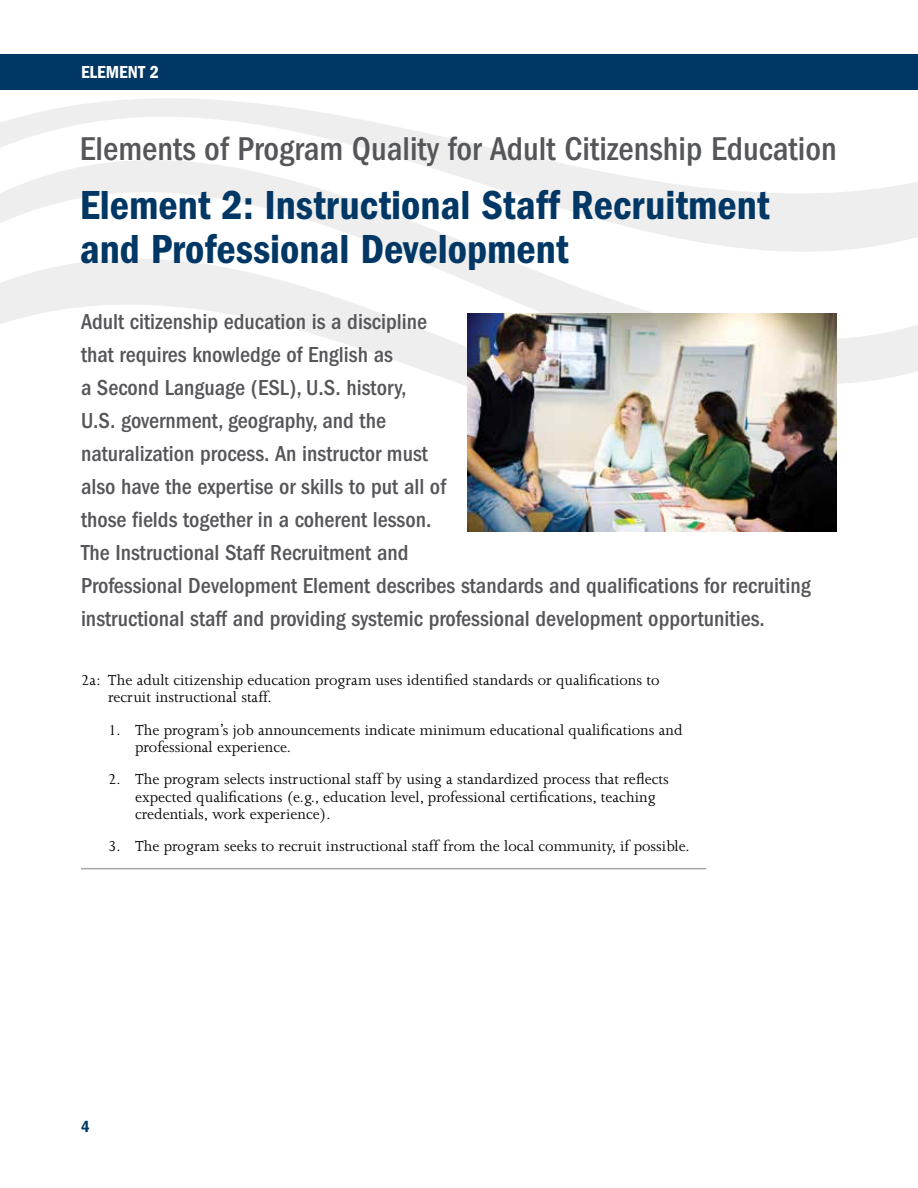
<style>
.page{position:relative;width:918px;height:1188px;background:#fff}
.page>*{position:absolute;margin:0;border:0;box-sizing:border-box;transform-origin:0 0}
.title_for_inner_page{font:42px/44.1px "ITC Franklin Gothic Std Dm Cd";color:#003764}
.elements_inter_title{font:500 condensed 34.2px "ITC Franklin Gothic Std";color:#55565a}
.big_text_in_red{font:500 condensed 22.5px/33px "ITC Franklin Gothic Std";color:#55565a}
.t1{font:18px "ITC Franklin Gothic Std Dm Cd";color:#fff}
.number_level_1{font:16.5px/17.2px "Joanna MT Std";color:#000}
.t2{font:16.5px "ITC Franklin Gothic Std Dm Cd";color:#003764}
</style>
<div class="page">
<svg style="left:0;top:98px;width:918px;height:241px"></svg>
<svg style="left:331px;top:339px;width:587px;height:129px"></svg>
<hr style="left:81px;top:868px;width:625px;height:1px;background:#a9a8a9">
<img style="left:468px;top:314px;width:368px;height:218px">
<div style="left:0;top:54px;width:918px;height:36px;background:#003764"></div>
<p class="t1" style="left:81px;top:62px;width:79px">ELEMENT 2</p>
<p class="elements_inter_title" style="left:80px;top:129px;width:758px">Elements of Program Quality for Adult Citizenship Education</p>
<p class="title_for_inner_page" style="left:80px;top:183px;width:691px">Element 2: Instructional Staff Recruitment and Professional Development</p>
<p class="big_text_in_red" style="left:81px;top:305px;width:731px">Adult citizenship education is a discipline<br>that requires knowledge of English as<br>a Second Language (ESL), U.S. history,<br>U.S. government, geography, and the<br>naturalization process. An instructor must<br>also have the expertise or skills to put all of<br>those fields together in a coherent lesson.<br>The Instructional Staff Recruitment and<br>Professional Development Element describes standards and qualifications for recruiting instructional staff and providing systemic professional development opportunities.</p>
<p class="number_level_1" style="left:108px;top:672px;width:553px;text-indent:-27px">2a: The adult citizenship education program uses identified standards or qualifications to recruit instructional staff.</p>
<p class="number_level_1" style="left:135px;top:721px;width:549px;text-indent:-27px">1. The program’s job announcements indicate minimum educational qualifications and professional experience.</p>
<p class="number_level_1" style="left:135px;top:771px;width:535px;text-indent:-27px">2. The program selects instructional staff by using a standardized process that reflects expected qualifications (e.g., education level, professional certifications, teaching credentials, work experience).</p>
<p class="number_level_1" style="left:108px;top:838px;width:583px">3. The program seeks to recruit instructional staff from the local community, if possible.</p>
<p class="t2" style="left:81px;top:1117px;width:10px">4</p>
</div>
